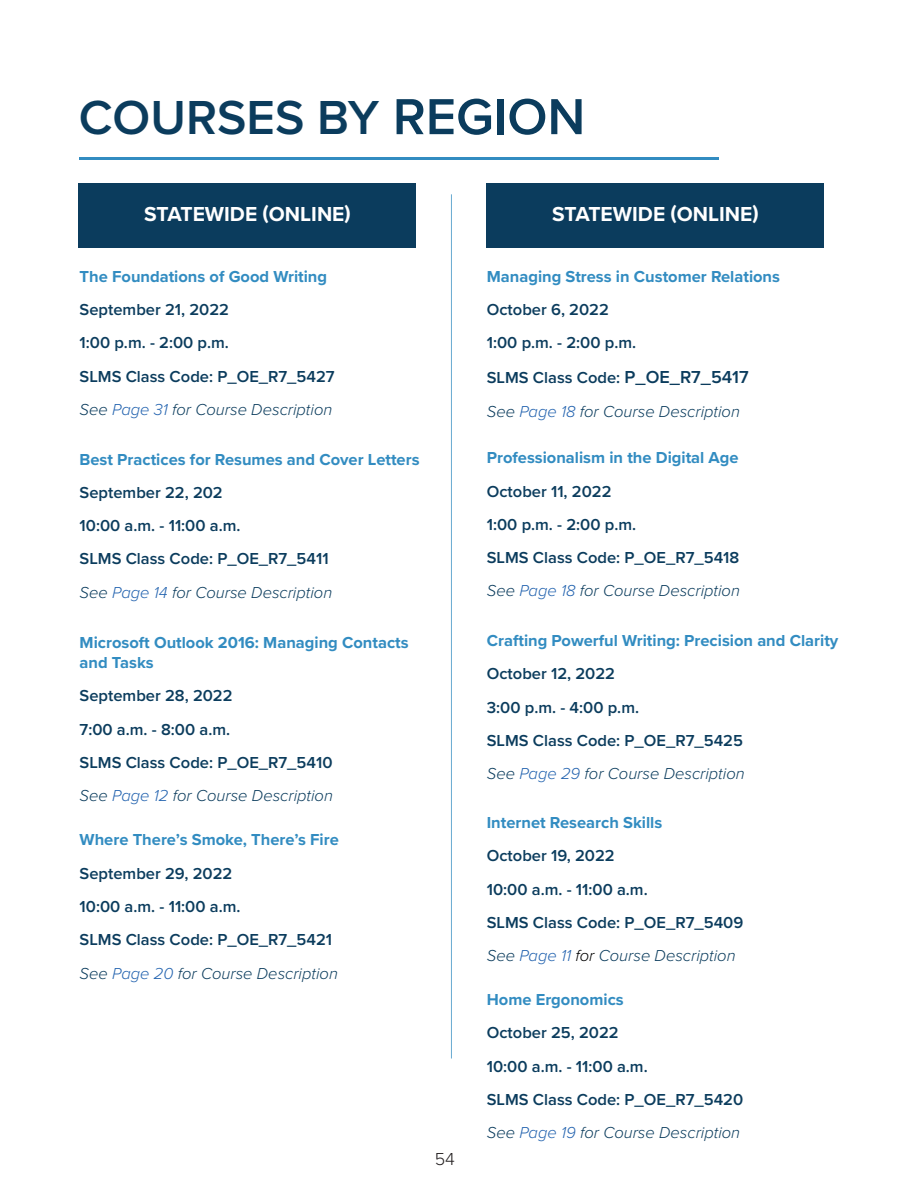
<style>
.page{position:relative;width:918px;height:1188px;background:#fff}
.page>*{position:absolute;margin:0;border:0;box-sizing:border-box;transform-origin:0 0}
.t1{font:600 49.5px "Proxima Nova";color:#0b3c5d}
.t2{font:700 21px "Proxima Nova";color:#fff}
.t3{font:300 18px "Proxima Nova";color:#231f20}
.t4{font:600 16.5px "Proxima Nova";color:#0b3c5d}
.t5{font:700 16.5px/19.8px "Proxima Nova";color:#328cc1}
.t6{font:italic 300 16.5px "Proxima Nova";color:#0b3c5d}
.s1{font-size:52.5px}
.s2{color:#2363af}
.s3{font-size:18px}
.s4{color:#000}
</style>
<div class="page">
<hr style="left:80px;top:158px;width:639px;height:2px;background:#328cc1">
<hr style="left:451px;top:194px;width:1px;height:865px;background:#328cc1">
<div style="left:487px;top:184px;width:337px;height:64px;background:#0b3c5d"></div>
<div style="left:79px;top:184px;width:337px;height:64px;background:#0b3c5d"></div>
<p class="t1" style="left:79px;top:81px;width:508px">COURSES BY <span class="s1">REGION</span></p>
<p class="t2" style="left:144px;top:198px;width:208px">STATEWIDE (ONLINE)</p>
<p class="t5" style="left:80px;top:266px;width:249px">The Foundations of Good Writing</p>
<p class="t4" style="left:80px;top:297px;width:151px">September 21, 2022</p>
<p class="t4" style="left:80px;top:331px;width:151px">1:00 p.m. - 2:00 p.m.</p>
<p class="t4" style="left:80px;top:364px;width:257px">SLMS Class Code: P_OE_R7_5427</p>
<p class="t6" style="left:80px;top:397px;width:254px">See <span class="s2">Page 31</span> for Course Description</p>
<p class="t5" style="left:80px;top:449px;width:341px">Best Practices for Resumes and Cover Letters</p>
<p class="t4" style="left:80px;top:480px;width:145px">September 22, 202</p>
<p class="t4" style="left:80px;top:513px;width:162px">10:00 a.m. - 11:00 a.m.</p>
<p class="t4" style="left:80px;top:547px;width:251px">SLMS Class Code: P_OE_R7_5411</p>
<p class="t6" style="left:80px;top:580px;width:254px">See <span class="s2">Page 14</span> for Course Description</p>
<p class="t5" style="left:80px;top:632px;width:331px">Microsoft Outlook 2016: Managing Contacts and Tasks</p>
<p class="t4" style="left:80px;top:683px;width:155px">September 28, 2022</p>
<p class="t4" style="left:80px;top:717px;width:152px">7:00 a.m. - 8:00 a.m.</p>
<p class="t4" style="left:80px;top:750px;width:254px">SLMS Class Code: P_OE_R7_5410</p>
<p class="t6" style="left:80px;top:783px;width:255px">See <span class="s2">Page 12</span> for Course Description</p>
<p class="t5" style="left:80px;top:830px;width:261px">Where There’s Smoke, There’s Fire</p>
<p class="t4" style="left:80px;top:861px;width:154px">September 29, 2022</p>
<p class="t4" style="left:80px;top:894px;width:162px">10:00 a.m. - 11:00 a.m.</p>
<p class="t4" style="left:80px;top:928px;width:254px">SLMS Class Code: P_OE_R7_5421</p>
<p class="t6" style="left:80px;top:961px;width:260px">See <span class="s2">Page 20</span> for Course Description</p>
<p class="t3" style="left:435px;top:1145px;width:22px">54</p>
<p class="t2" style="left:552px;top:198px;width:208px">STATEWIDE (ONLINE)</p>
<p class="t5" style="left:487px;top:266px;width:295px">Managing Stress in Customer Relations</p>
<p class="t4" style="left:487px;top:297px;width:124px">October 6, 2022</p>
<p class="t4" style="left:487px;top:331px;width:151px">1:00 p.m. - 2:00 p.m.</p>
<p class="t4" style="left:487px;top:366px;width:263px">SLMS Class Code: <span class="s3">P_OE_R7_5417</span></p>
<p class="t6" style="left:487px;top:399px;width:255px">See <span class="s2">Page 18</span> for Course Description</p>
<p class="t5" style="left:487px;top:448px;width:253px">Professionalism in the Digital Age</p>
<p class="t4" style="left:487px;top:479px;width:126px">October 11, 2022</p>
<p class="t4" style="left:487px;top:512px;width:151px">1:00 p.m. - 2:00 p.m.</p>
<p class="t4" style="left:487px;top:545px;width:254px">SLMS Class Code: P_OE_R7_5418</p>
<p class="t6" style="left:487px;top:579px;width:255px">See <span class="s2">Page 18</span> for Course Description</p>
<p class="t5" style="left:487px;top:630px;width:353px">Crafting Powerful Writing: Precision and Clarity</p>
<p class="t4" style="left:487px;top:662px;width:130px">October 12, 2022</p>
<p class="t4" style="left:487px;top:695px;width:154px">3:00 p.m. - 4:00 p.m.</p>
<p class="t4" style="left:487px;top:728px;width:258px">SLMS Class Code: P_OE_R7_5425</p>
<p class="t6" style="left:487px;top:761px;width:259px">See <span class="s2">Page 29</span> for Course Description</p>
<p class="t5" style="left:487px;top:812px;width:177px">Internet Research Skills</p>
<p class="t4" style="left:487px;top:844px;width:129px">October 19, 2022</p>
<p class="t4" style="left:487px;top:877px;width:162px">10:00 a.m. - 11:00 a.m.</p>
<p class="t4" style="left:487px;top:910px;width:258px">SLMS Class Code: P_OE_R7_5409</p>
<p class="t6" style="left:487px;top:944px;width:250px">See <span class="s2">Page 11</span> <span class="s4">for</span> Course Description</p>
<p class="t5" style="left:487px;top:989px;width:138px">Home Ergonomics</p>
<p class="t4" style="left:487px;top:1021px;width:133px">October 25, 2022</p>
<p class="t4" style="left:487px;top:1054px;width:162px">10:00 a.m. - 11:00 a.m.</p>
<p class="t4" style="left:487px;top:1087px;width:258px">SLMS Class Code: P_OE_R7_5420</p>
<p class="t6" style="left:487px;top:1121px;width:255px">See <span class="s2">Page 19</span> for Course Description</p>
</div>
